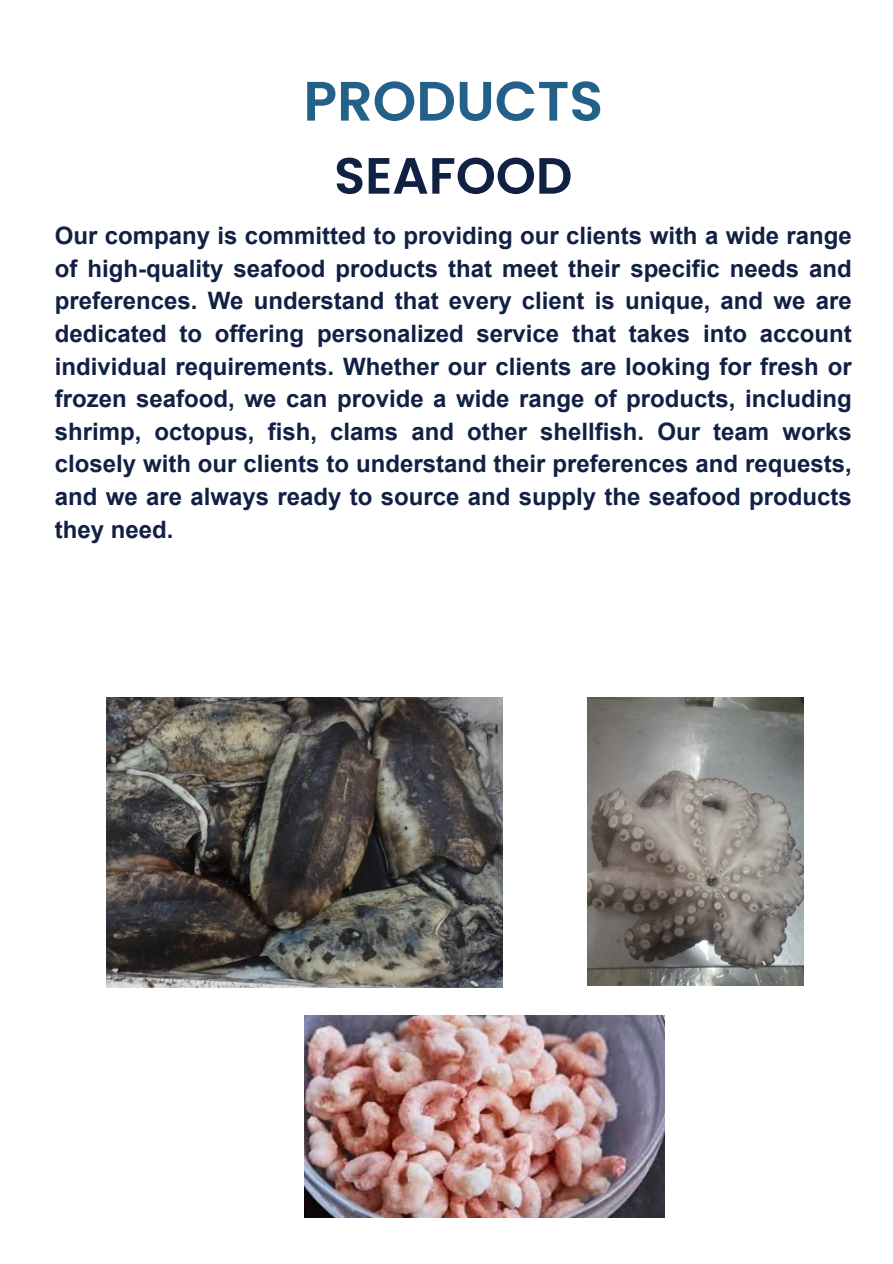
<style>
.page{position:relative;width:893px;height:1264px;background:#fff}
.page>*{position:absolute;margin:0;border:0;box-sizing:border-box;transform-origin:0 0}
.t1{font:600 55.5px "Poppins";color:#246189}
.t2{font:600 51px "Poppins";color:#112144}
.t3{font:700 24px/32.5px "Arial";color:#112144;text-align:justify}
</style>
<div class="page">
<img style="left:587px;top:697px;width:216px;height:288px">
<img style="left:106px;top:697px;width:396px;height:290px">
<img style="left:304px;top:1015px;width:360px;height:202px">
<h1 class="t1" style="left:303px;top:62px;width:301px">PRODUCTS</h1>
<h2 class="t2" style="left:334px;top:140px;width:240px">SEAFOOD</h2>
<p class="t3" style="left:55px;top:220px;width:798px">Our company is committed to providing our clients with a wide range of high-quality seafood products that meet their specific needs and preferences. We understand that every client is unique, and we are dedicated to offering personalized service that takes into account individual requirements. Whether our clients are looking for fresh or frozen seafood, we can provide a wide range of products, including shrimp, octopus, fish, clams and other shellfish. Our team works closely with our clients to understand their preferences and requests, and we are always ready to source and supply the seafood products they need.</p>
</div>
